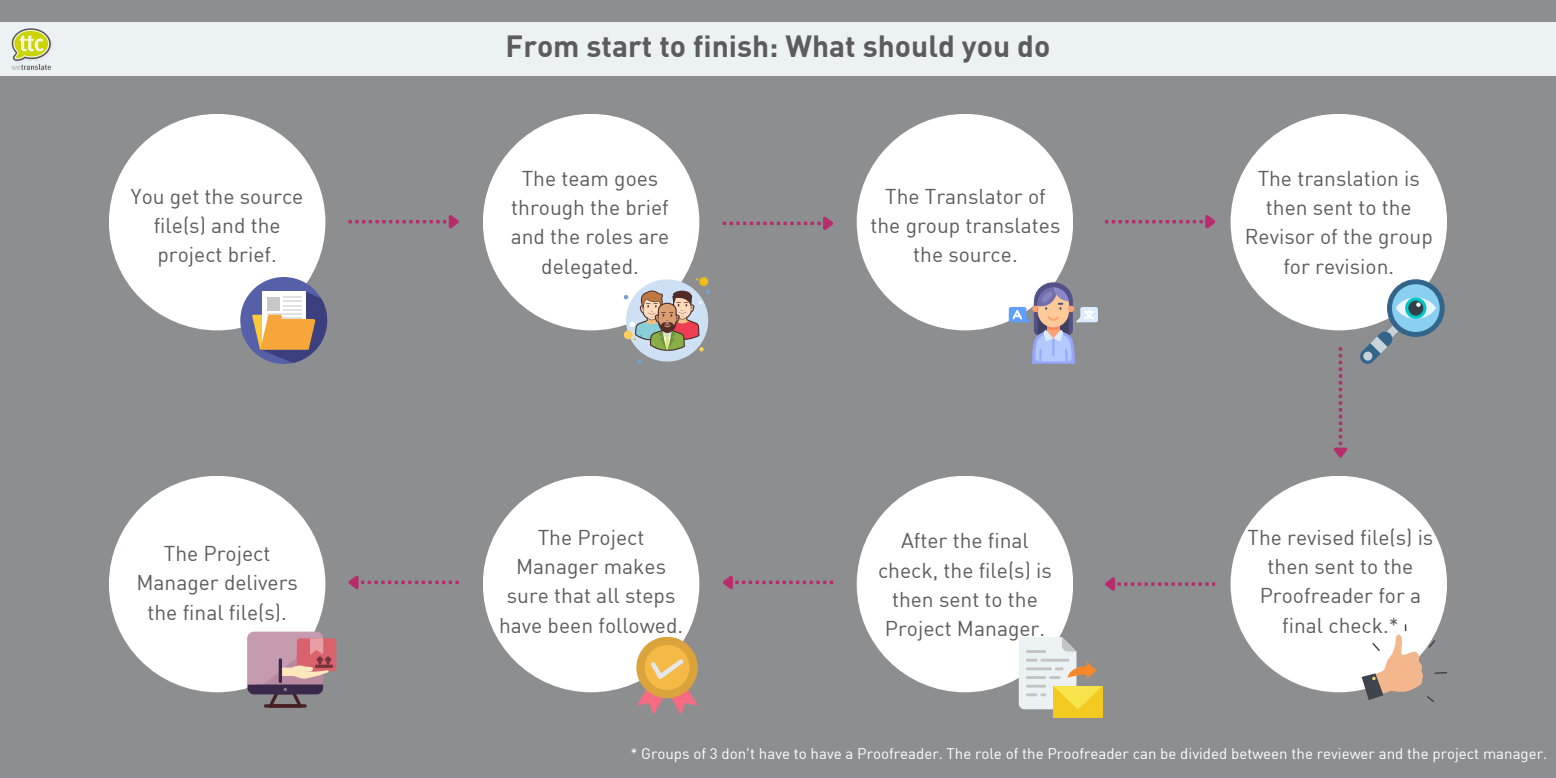
<style>
.page{position:relative;width:1556px;height:778px;background:#fff}
.page>*{position:absolute;margin:0;border:0;box-sizing:border-box;transform-origin:0 0}
.t1{font:700 30px "DIN Pro";color:#5c5c5e}
.t2{font:21px/29.2px "DIN";color:#5c5c5e;text-align:center}
.t3{font:15.09px "DIN";color:#fff}
</style>
<div class="page">
<div style="left:0;top:0;width:1555px;height:778px;background:#8d8e90"></div>
<div style="left:0;top:22px;width:1555px;height:54px;background:#ecf1f4"></div>
<div style="left:109px;top:114px;width:216px;height:216px;background:#fff;border-radius:50%"></div>
<div style="left:483px;top:114px;width:216px;height:216px;background:#fff;border-radius:50%"></div>
<div style="left:856px;top:114px;width:217px;height:216px;background:#fff;border-radius:50%"></div>
<svg style="left:1008px;top:282px;width:89px;height:82px"></svg>
<div style="left:1230px;top:114px;width:216px;height:216px;background:#fff;border-radius:50%"></div>
<div style="left:109px;top:476px;width:216px;height:216px;background:#fff;border-radius:50%"></div>
<div style="left:483px;top:476px;width:216px;height:216px;background:#fff;border-radius:50%"></div>
<div style="left:856px;top:476px;width:217px;height:216px;background:#fff;border-radius:50%"></div>
<div style="left:1230px;top:476px;width:216px;height:216px;background:#fff;border-radius:50%"></div>
<svg style="left:348px;top:215px;width:111px;height:14px"></svg>
<svg style="left:722px;top:216px;width:111px;height:14px"></svg>
<svg style="left:1105px;top:215px;width:111px;height:14px"></svg>
<svg style="left:348px;top:575px;width:111px;height:14px"></svg>
<svg style="left:722px;top:575px;width:111px;height:14px"></svg>
<svg style="left:1105px;top:577px;width:110px;height:14px"></svg>
<svg style="left:1333px;top:347px;width:15px;height:111px"></svg>
<svg style="left:240px;top:277px;width:87px;height:87px"></svg>
<svg style="left:624px;top:277px;width:86px;height:87px"></svg>
<svg style="left:1357px;top:277px;width:88px;height:87px"></svg>
<svg style="left:623px;top:624px;width:75px;height:91px"></svg>
<div style="left:297px;top:638px;width:39px;height:33px;background:#d9626c;border-radius:3px"></div>
<svg style="left:247px;top:631px;width:84px;height:76px"></svg>
<hr style="left:279px;top:658px;width:3px;height:25px;background:#3b294b;border-radius:2px">
<svg style="left:1361px;top:624px;width:85px;height:78px"></svg>
<div style="left:1053px;top:686px;width:49px;height:32px;background:#f4ca21"></div>
<svg style="left:1018px;top:637px;width:84px;height:72px"></svg>
<img style="left:11px;top:28px;width:42px;height:42px">
<p class="t2" style="left:131px;top:181px;width:174px">You get the source file(s) and the project brief.</p>
<p class="t2" style="left:136px;top:538px;width:163px">The Project<br>Manager delivers the final file(s).</p>
<p class="t1" style="left:505px;top:34px;width:546px">From start to finish: What should you do</p>
<p class="t2" style="left:510px;top:163px;width:160px">The team goes through the brief and the roles are delegated.</p>
<p class="t2" style="left:499px;top:522px;width:186px">The Project<br>Manager makes sure that all steps have been followed.</p>
<p class="t2" style="left:870px;top:181px;width:191px">The Translator of the group translates the source.</p>
<p class="t2" style="left:878px;top:525px;width:175px">After the final check, the file(s) is then sent to the<br>Project Manager.</p>
<p class="t2" style="left:1244px;top:163px;width:189px">The translation is then sent to the<br>Revisor of the group for revision.</p>
<p class="t2" style="left:1247px;top:522px;width:187px">The revised file(s) is then sent to the<br>Proofreader for a final check.*</p>
<p class="t3" style="left:630px;top:744px;width:918px">* Groups of 3 don't have to have a Proofreader. The role of the Proofreader can be divided between the reviewer and the project manager.</p>
</div>
